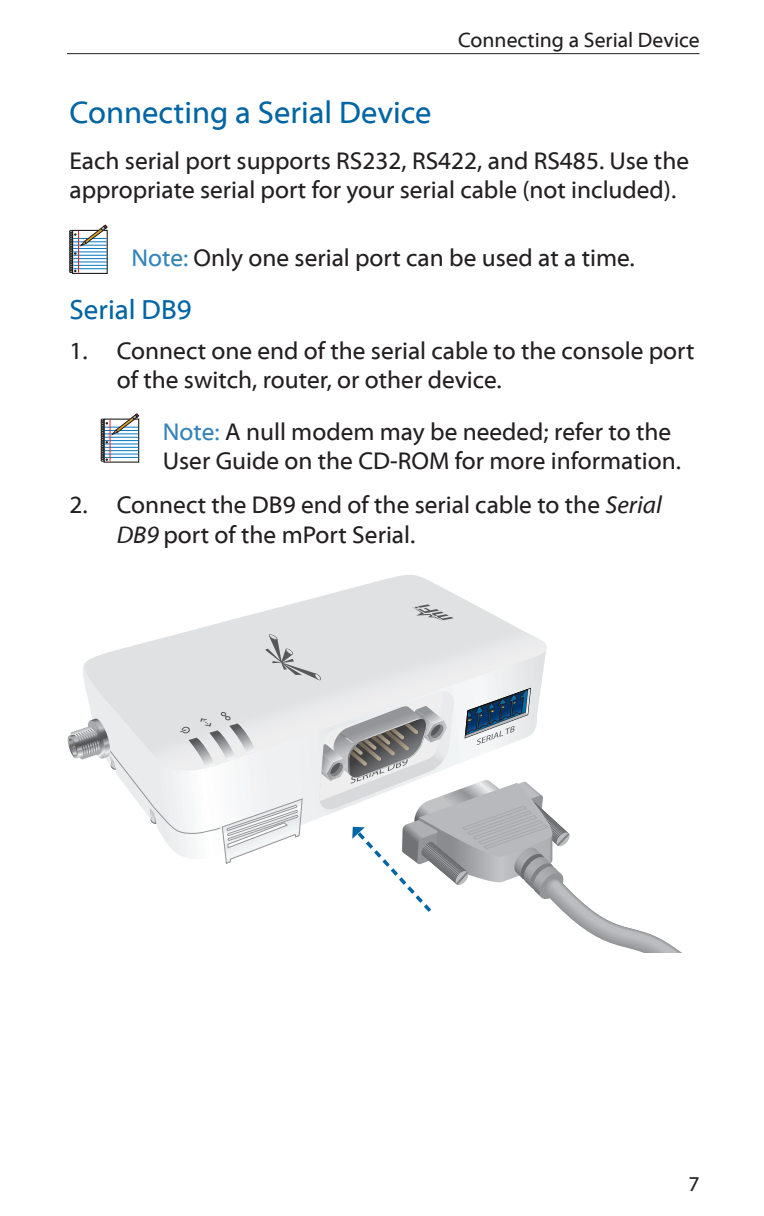
<style>
.page{position:relative;width:764px;height:1216px;background:#fff}
.page>*{position:absolute;margin:0;border:0;box-sizing:border-box;transform-origin:0 0}
.Heading_1{font:31.5px "Myriad Web Pro";color:#0065a4}
.Heading_2{font:28px "Myriad Web Pro";color:#0065a4}
.Body{font:24.5px/29.8px "Myriad Web Pro";color:#231f20}
.Note{font:24.5px/29.4px "Myriad Web Pro";color:#231f20}
.t1{font:21px "Myriad Web Pro";color:#231f20}
.s1{color:#3484ba}
.s2{font-style:italic}
</style>
<div class="page">
<hr style="left:67px;top:53px;width:632px;height:1px;background:#231f20">
<div style="left:72px;top:230px;width:36px;height:44px;border:1px solid #231f20"></div>
<svg style="left:69px;top:225px;width:39px;height:48px"></svg>
<svg style="left:101px;top:413px;width:38px;height:48px"></svg>
<svg style="left:83px;top:575px;width:464px;height:195px"></svg>
<svg style="left:412px;top:604px;width:42px;height:17px"></svg>
<svg style="left:265px;top:634px;width:56px;height:46px;background:#cbccce"></svg>
<svg style="left:319px;top:687px;width:362px;height:265px"></svg>
<svg style="left:68px;top:711px;width:234px;height:152px"></svg>
<p class="t1" style="left:458px;top:28px;width:243px">Connecting a Serial Device</p>
<p class="Heading_1" style="left:69px;top:96px;width:364px">Connecting a Serial Device</p>
<p class="Body" style="left:69px;top:146px;width:621px">Each serial port supports RS232, RS422, and RS485. Use the appropriate serial port for your serial cable (not included).</p>
<p class="Note" style="left:131px;top:243px;width:505px"><span class="s1">Note:</span> Only one serial port can be used at a time.</p>
<p class="Heading_2" style="left:69px;top:294px;width:124px">Serial DB9</p>
<p class="Body" style="left:117px;top:336px;width:579px;text-indent:-47px">1. Connect one end of the serial cable to the console port of the switch, router, or other device.</p>
<p class="Note" style="left:163px;top:417px;width:520px"><span class="s1">Note:</span> A null modem may be needed; refer to the<br>User Guide on the CD-ROM for more information.</p>
<p class="Body" style="left:117px;top:490px;width:547px;text-indent:-47px">2. Connect the DB9 end of the serial cable to the <span class="s2">Serial<br>DB9</span> port of the mPort Serial.</p>
<p class="t1" style="left:688px;top:1172px;width:13px">7</p>
</div>
